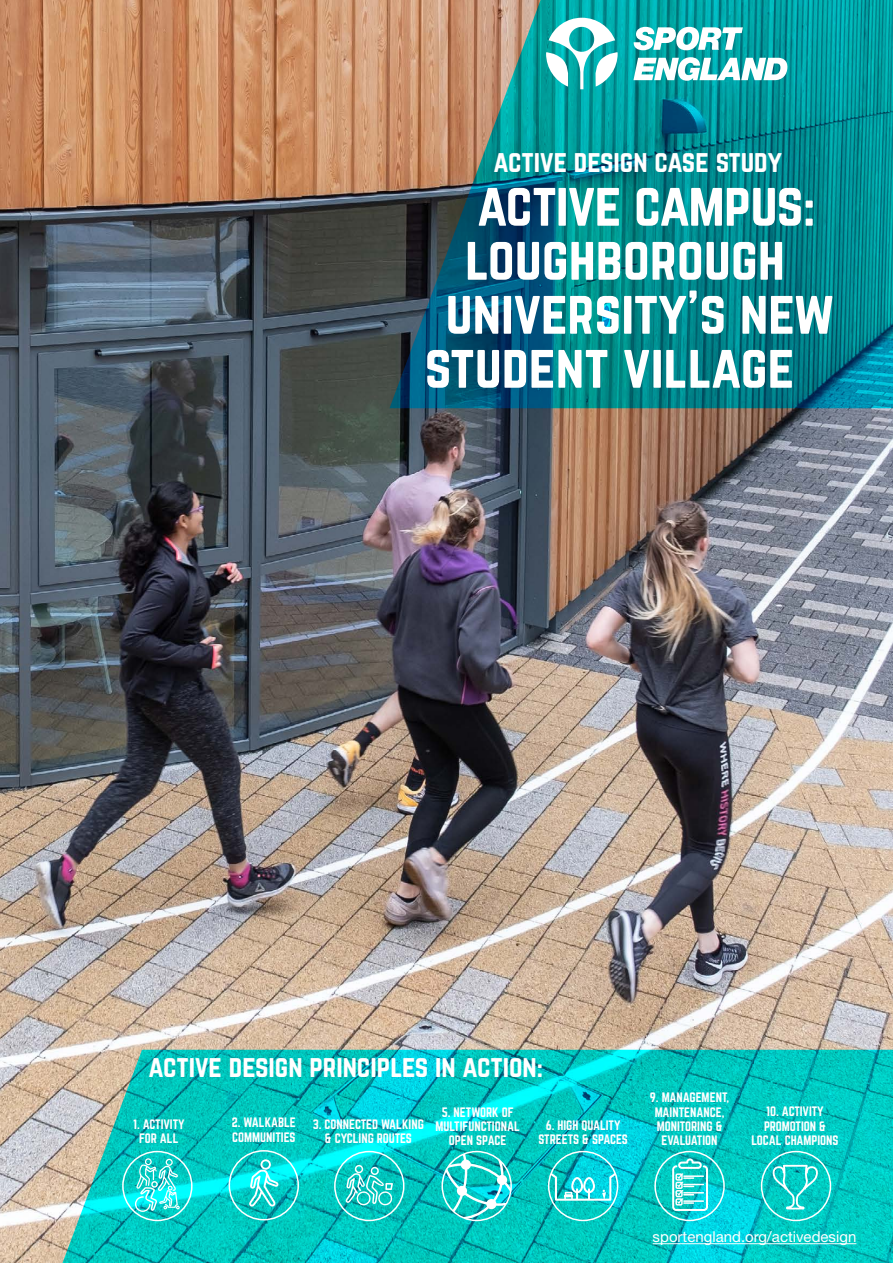
<style>
.page{position:relative;width:893px;height:1263px;background:#fff}
.page>*{position:absolute;margin:0;border:0;box-sizing:border-box;transform-origin:0 0}
.t1{font:54px "Norwester";color:#fff}
.t2{font:54px "Norwester";letter-spacing:-.02em;color:#fff}
.t3{font:27px "Norwester";color:#fff}
.t4{font:15px "Helvetica Neue LT Std";color:#fff}
.t5{font:12px/14.4px "Norwester";color:#fff;text-align:center}
</style>
<div class="page">
<img style="left:0;top:0;width:893px;height:1263px">
<svg style="left:390px;top:0;width:503px;height:408px;background:#187f85"></svg>
<svg style="left:63px;top:1050px;width:830px;height:213px;background:#0dc6c1"></svg>
<hr style="left:653px;top:1243px;width:203px;height:1px;background:#fff">
<svg style="left:633px;top:27px;width:110px;height:23px"></svg>
<svg style="left:633px;top:57px;width:155px;height:24px"></svg>
<svg style="left:546px;top:18px;width:72px;height:71px"></svg>
<div style="left:761px;top:1151px;width:70px;height:70px;border:2px solid #fff;border-radius:50%"></div>
<svg style="left:772px;top:1165px;width:46px;height:44px;background:#2fd1cc"></svg>
<div style="left:122px;top:1151px;width:71px;height:70px;border:2px solid #fff;border-radius:50%"></div>
<svg style="left:135px;top:1158px;width:45px;height:54px;background:#44ddda"></svg>
<div style="left:654px;top:1151px;width:71px;height:70px;border:2px solid #fff;border-radius:50%"></div>
<svg style="left:672px;top:1158px;width:36px;height:53px"></svg>
<svg style="left:442px;top:1152px;width:69px;height:68px;background:#36cdca"></svg>
<div style="left:441px;top:1151px;width:71px;height:70px;border:2px solid #fff;border-radius:50%"></div>
<div style="left:229px;top:1150px;width:70px;height:70px;border:2px solid #fff;border-radius:50%"></div>
<svg style="left:249px;top:1159px;width:30px;height:48px"></svg>
<svg style="left:549px;top:1171px;width:69px;height:30px"></svg>
<div style="left:548px;top:1151px;width:70px;height:70px;border:2px solid #fff;border-radius:50%"></div>
<div style="left:334px;top:1151px;width:70px;height:70px;border:2px solid #fff;border-radius:50%"></div>
<svg style="left:346px;top:1165px;width:47px;height:40px;background:#42cec9"></svg>
<h2 class="t3" style="left:494px;top:148px;width:290px">active design case study</h2>
<h1 class="t2" style="left:477px;top:178px;width:340px">active campus:</h1>
<h1 class="t1" style="left:465px;top:232px;width:321px">loughborough</h1>
<h1 class="t1" style="left:446px;top:286px;width:390px">university’s new</h1>
<h1 class="t1" style="left:425px;top:340px;width:371px">student village</h1>
<h2 class="t3" style="left:148px;top:1054px;width:396px">active design principles in action:</h2>
<p class="t5" style="left:133px;top:1117px;width:53px">1. ACTIVITY<br>FOR ALL</p>
<p class="t5" style="left:650px;top:1091px;width:81px">9. MANAGEMENT,<br>MAINTENANCE,<br>MONITORING &amp;<br>EVALUATION</p>
<p class="t5" style="left:436px;top:1105px;width:86px">5. NETWORK OF<br>MULTIFUNCTIONAL<br>OPEN SPACE</p>
<p class="t5" style="left:751px;top:1105px;width:89px">10. ACTIVITY<br>PROMOTION &amp;<br>LOCAL CHAMPIONS</p>
<p class="t5" style="left:232px;top:1116px;width:65px;text-align:left">2. WALKABLE<br>COMMUNITIES</p>
<p class="t5" style="left:538px;top:1118px;width:91px">6. HIGH QUALITY<br>STREETS &amp; SPACES</p>
<p class="t5" style="left:313px;top:1117px;width:113px">3. CONNECTED WALKING &amp; CYCLING ROUTES</p>
<p class="t4" style="left:653px;top:1228px;width:205px">sportengland.org/activedesign</p>
</div>
